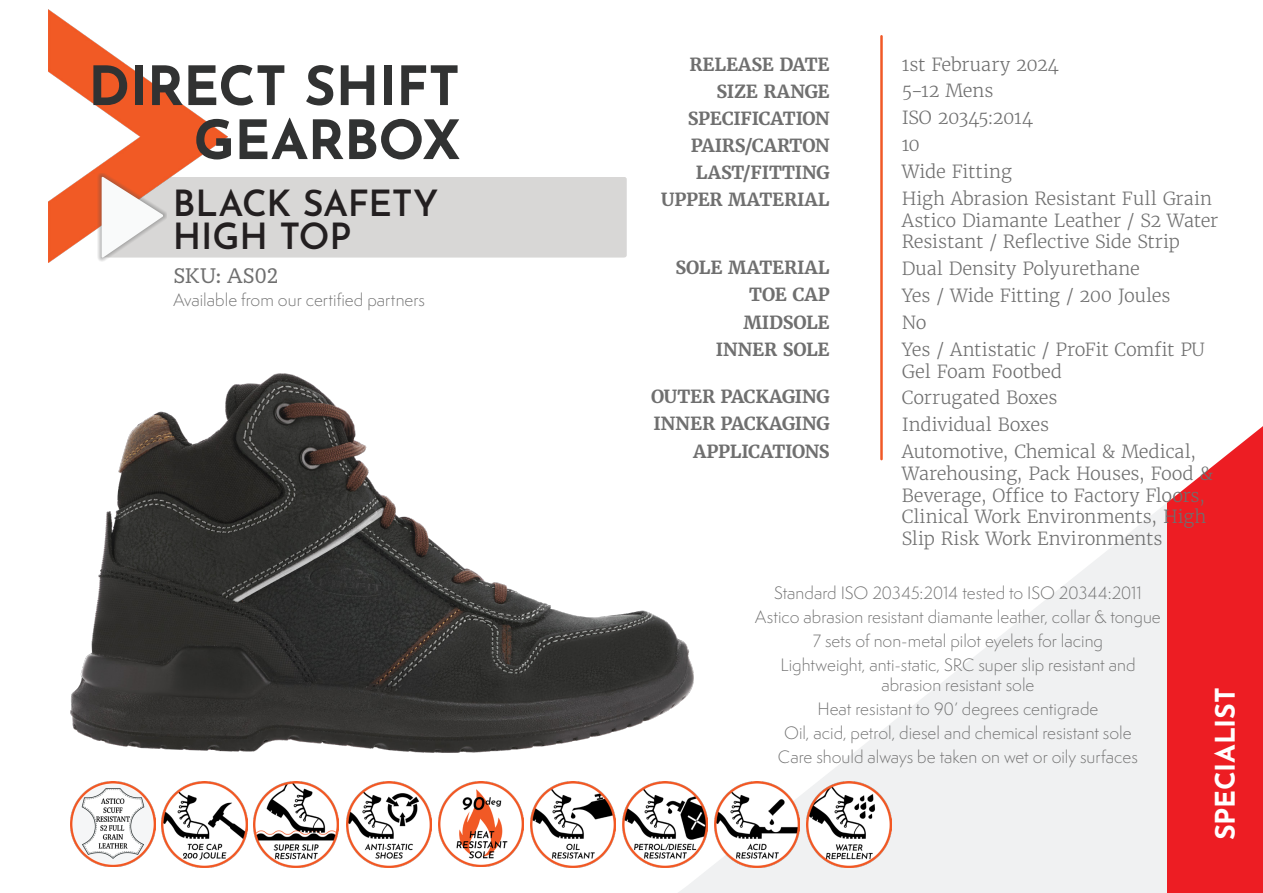
<style>
.page{position:relative;width:1263px;height:893px;background:#fff}
.page>*{position:absolute;margin:0;border:0;box-sizing:border-box;transform-origin:0 0}
.t1{font:700 54px/54px "Josefin Sans";letter-spacing:-.01em;color:#313232;text-align:right}
.t2{font:600 36px/33px "Josefin Sans";letter-spacing:-.01em;color:#231f20}
.t3{font:700 27px "Josefin Sans";letter-spacing:-.005em;color:#fff}
.t4{font:21px "Circe Slab B";letter-spacing:-.005em;color:#6f6f6f}
.t5{font:300 18px/26.8px "Merriweather";letter-spacing:-.01em;color:#6f6f6f}
.t6{font:700 18px/27px "Merriweather";letter-spacing:-.01em;color:#6f6f6f;text-align:right}
.t7{font:300 16.5px/24px "Semplicita Pro";color:#6f6f6f;text-align:center}
</style>
<div class="page">
<svg style="left:661px;top:460px;width:506px;height:433px"></svg>
<div style="left:1167px;top:426px;width:96px;height:467px;background:#ed1d23"></div>
<img style="left:70px;top:373px;width:625px;height:380px">
<img style="left:70px;top:782px;width:85px;height:85px">
<img style="left:162px;top:782px;width:85px;height:85px">
<img style="left:438px;top:782px;width:85px;height:85px">
<img style="left:254px;top:782px;width:85px;height:85px">
<img style="left:530px;top:782px;width:85px;height:85px">
<img style="left:714px;top:782px;width:85px;height:85px">
<img style="left:346px;top:782px;width:85px;height:85px">
<img style="left:622px;top:782px;width:85px;height:85px">
<img style="left:807px;top:782px;width:85px;height:85px">
<div style="left:102px;top:177px;width:525px;height:80px;background:#d8d7d6;border-radius:2px"></div>
<img style="left:49px;top:10px;width:178px;height:252px">
<div style="left:98px;top:173px;width:69px;height:89px;background:#535353;opacity:.75"></div>
<svg style="left:102px;top:176px;width:61px;height:82px"></svg>
<hr style="left:880px;top:35px;width:3px;height:425px;background:#f15927">
<h1 class="t1" style="left:88px;top:51px;width:374px">DIRECT SHIFT<br>GEARBOX</h1>
<h2 class="t2" style="left:173px;top:182px;width:267px">BLACK SAFETY<br>HIGH TOP</h2>
<p class="t4" style="left:173px;top:264px;width:106px">SKU: AS02</p>
<p class="t7" style="left:173px;top:287px;width:253px">Available from our certified partners</p>
<p class="t6" style="left:661px;top:50px;width:170px">RELEASE DATE<br>SIZE RANGE<br>SPECIFICATION<br>PAIRS/CARTON<br>LAST/FITTING<br>UPPER MATERIAL</p>
<p class="t6" style="left:675px;top:254px;width:156px">SOLE MATERIAL<br>TOE CAP<br>MIDSOLE<br>INNER SOLE</p>
<p class="t6" style="left:651px;top:383px;width:180px">OUTER PACKAGING<br>INNER PACKAGING<br>APPLICATIONS</p>
<p class="t5" style="left:902px;top:51px;width:312px">1st February 2024<br>5-12 Mens<br>ISO 20345:2014<br>10<br>Wide Fitting<br>High Abrasion Resistant Full Grain</p>
<p class="t5" style="left:902px;top:210px;width:318px;line-height:21.6px">Astico Diamante Leather / S2 Water<br>Resistant / Reflective Side Strip</p>
<p class="t5" style="left:902px;top:255px;width:305px">Dual Density Polyurethane<br>Yes / Wide Fitting / 200 Joules<br>No<br>Yes / Antistatic / ProFit Comfit PU</p>
<p class="t5" style="left:902px;top:358px;width:296px">Gel Foam Footbed<br>Corrugated Boxes<br>Individual Boxes<br>Automotive, Chemical &amp; Medical,</p>
<p class="t5" style="left:902px;top:463px;width:313px;line-height:21.6px">Warehousing, Pack Houses, Food &amp; Beverage, Office to Factory Floors, Clinical Work Environments, High Slip Risk Work Environments</p>
<p class="t7" style="left:755px;top:581px;width:407px">Standard ISO 20345:2014 tested to ISO 20344:2011<br>Astico abrasion resistant diamante leather, collar &amp; tongue 7 sets of non-metal pilot eyelets for lacing<br>Lightweight, anti-static, SRC super slip resistant and</p>
<p class="t7" style="left:778px;top:673px;width:362px">abrasion resistant sole<br>Heat resistant to 90’ degrees centigrade<br>Oil, acid, petrol, diesel and chemical resistant sole Care should always be taken on wet or oily surfaces</p>
<h3 class="t3" style="left:1201px;top:840px;width:155px;rotate:-90deg">SPECIALIST</h3>
</div>
